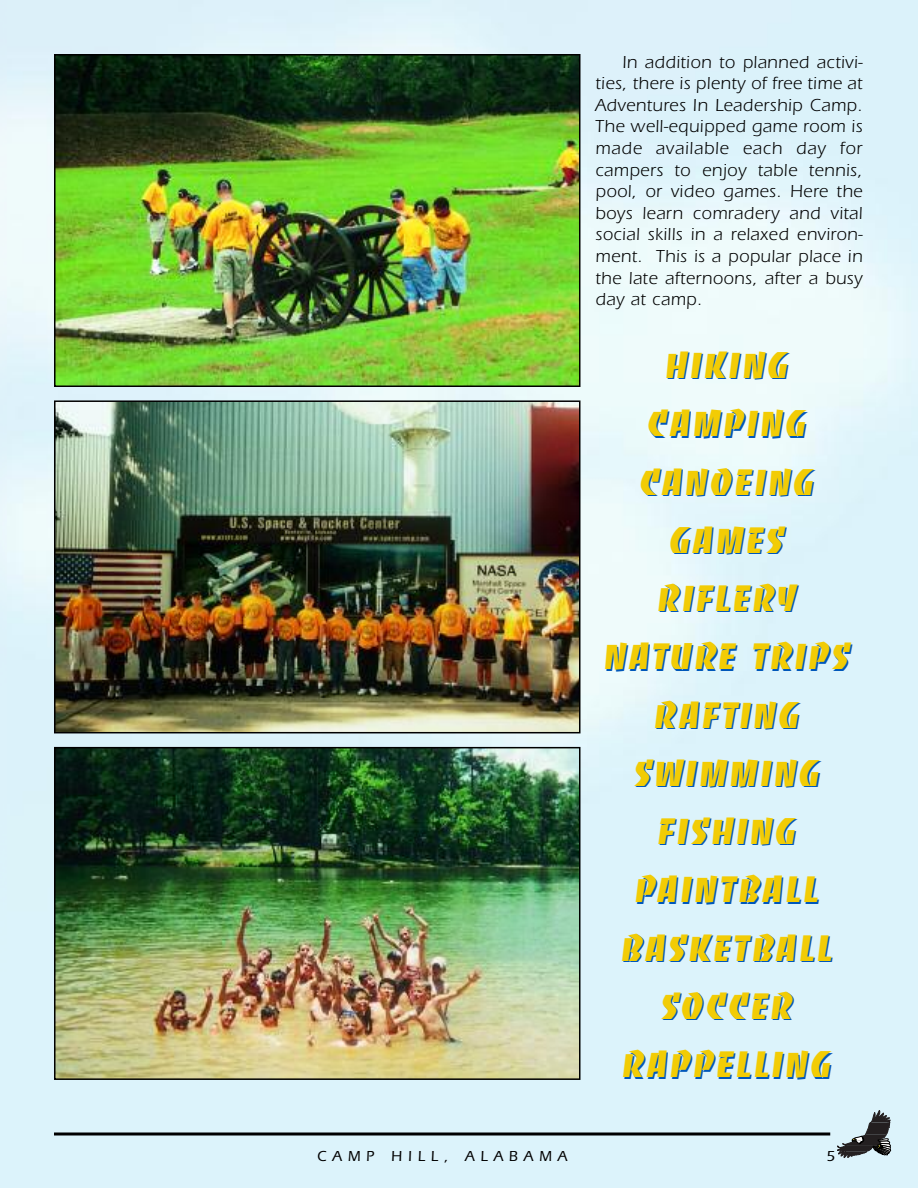
<style>
.page{position:relative;width:918px;height:1188px;background:#fff}
.page>*{position:absolute;margin:0;border:0;box-sizing:border-box;transform-origin:0 0}
.t1{font:36px/58.2px "Banco";letter-spacing:.05em;color:#f2cc05;text-align:center}
.t2{font:18px/21.6px "Itc Eras";letter-spacing:.025em;color:#000;text-align:justify}
.t3{font:500 15px "Itc Eras";letter-spacing:.4em;color:#000}
</style>
<div class="page">
<img style="left:57px;top:57px;width:520px;height:327px">
<div style="left:54px;top:54px;width:526px;height:333px;border:2px solid #000"></div>
<svg style="left:837px;top:1110px;width:54px;height:48px;background:#879196"></svg>
<svg style="left:54px;top:1132px;width:776px;height:4px;background:#363c3e"></svg>
<img style="left:57px;top:403px;width:520px;height:327px">
<div style="left:54px;top:400px;width:526px;height:333px;border:2px solid #000"></div>
<img style="left:57px;top:750px;width:520px;height:327px">
<div style="left:54px;top:747px;width:526px;height:333px;border:2px solid #000"></div>
<p class="t2" style="left:596px;top:53px;width:269px;text-indent:27px">In addition to planned activi&shy;ties, there is plenty of free time at Adventures In Leadership Camp.<br>The well-equipped game room is made available each day for campers to enjoy table tennis, pool, or video games. Here the boys learn comradery and vital social skills in a relaxed environ&shy;ment. This is a popular place in the late afternoons, after a busy day at camp.</p>
<h1 class="t1" style="left:605px;top:340px;width:248px">HIKING<br>CAMPING<br>CANOEING<br>GAMES<br>RIFLERY<br>NATURE TRIPS<br>RAFTING<br>SWIMMING<br>FISHING<br>PAINTBALL<br>BASKETBALL<br>SOCCER<br>RAPPELLING</h1>
<p class="t3" style="left:317px;top:1150px;width:252px">CAMP HILL, ALABAMA</p>
<p class="t3" style="left:826px;top:1150px;width:10px">5</p>
</div>
